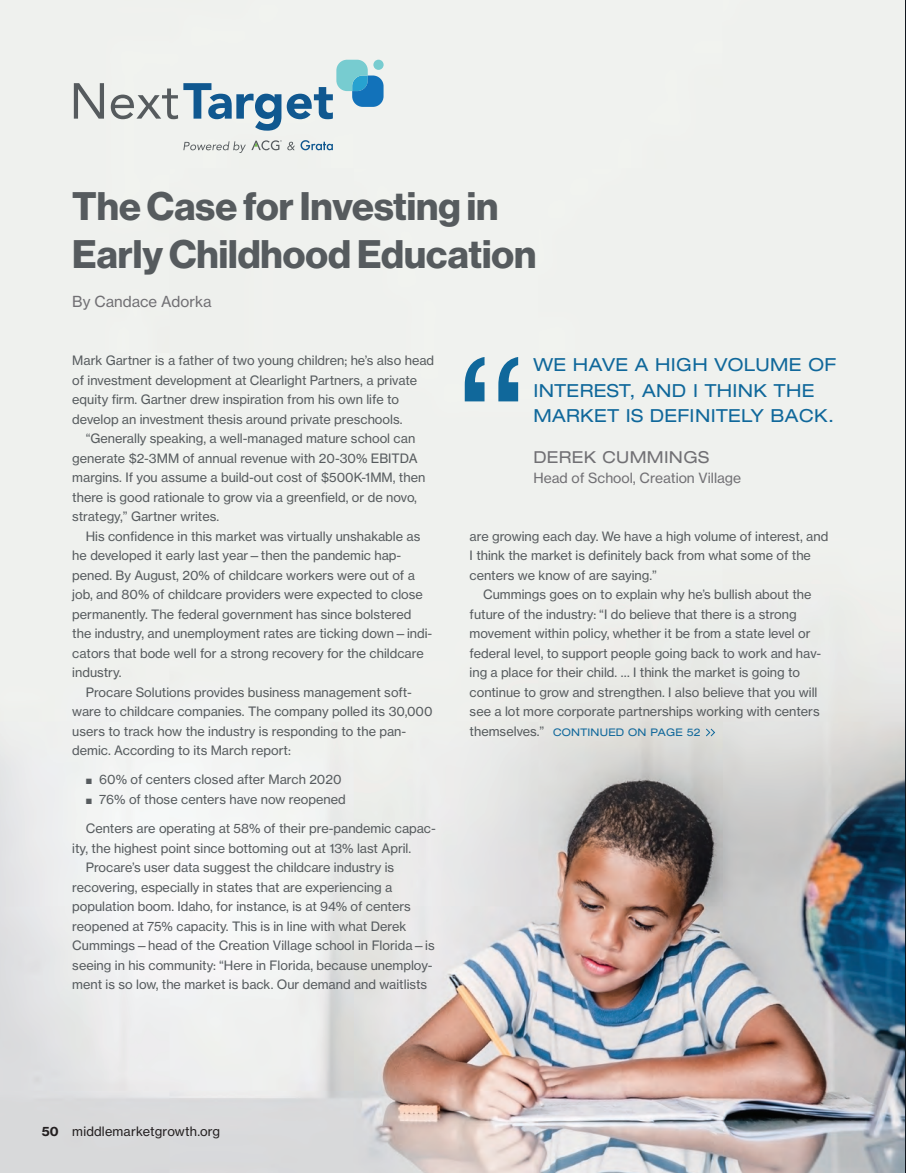
<style>
.page{position:relative;width:906px;height:1173px;background:#fff}
.page>*{position:absolute;margin:0;border:0;box-sizing:border-box;transform-origin:0 0}
.t1{font:700 39px/48.8px "Neue Haas Grotesk Display";color:#565b5e}
.t2{font:expanded 18px/25.5px "Helvetica Neue";letter-spacing:.02em;color:#10689b}
.t3{font:expanded 16.5px "Helvetica Neue";letter-spacing:.02em;color:#717074}
.t4{font:15px "Neue Haas Grotesk Text";color:#717074}
.t5{font:13.8px "Neue Haas Grotesk Text";color:#717074}
.t6{font:12.75px/19.5px "Neue Haas Grotesk Text";color:#565b5e}
.t7{font:12.75px "Neue Haas Grotesk Text";letter-spacing:.015em;color:#231f20}
.t8{font:expanded 10.5px "Helvetica Neue";letter-spacing:.02em;color:#10689b}
.s1{font-weight:700}
</style>
<div class="page">
<img style="left:0;top:0;width:905px;height:1173px">
<svg style="left:183px;top:140px;width:150px;height:13px"></svg>
<svg style="left:74px;top:83px;width:30px;height:36px"></svg>
<svg style="left:111px;top:83px;width:170px;height:48px"></svg>
<svg style="left:287px;top:60px;width:96px;height:59px"></svg>
<hr style="left:905px;top:0;width:1px;height:1173px;background:#11171f">
<svg style="left:705px;top:728px;width:10px;height:9px"></svg>
<svg style="left:465px;top:357px;width:53px;height:44px"></svg>
<svg style="left:86px;top:779px;width:6px;height:5px"></svg>
<svg style="left:86px;top:799px;width:6px;height:5px"></svg>
<h1 class="t1" style="left:72px;top:182px;width:465px">The Case for Investing in<br>Early Childhood Education</h1>
<p class="t4" style="left:72px;top:293px;width:141px">By Candace Adorka</p>
<p class="t6" style="left:72px;top:351px;width:363px">Mark Gartner is a father of two young children; he’s also head of investment development at Clearlight Partners, a private equity firm. Gartner drew inspiration from his own life to develop an investment thesis around private preschools.</p>
<p class="t6" style="left:72px;top:429px;width:354px;text-indent:14px">“Generally speaking, a well-managed mature school can generate $2-3MM of annual revenue with 20-30% EBITDA margins. If you assume a build-out cost of $500K-1MM, then there is good rationale to grow via a greenfield, or de novo, strategy,” Gartner writes.</p>
<p class="t6" style="left:86px;top:526px;width:336px">His confidence in this market was virtually unshakable as</p>
<p class="t6" style="left:72px;top:546px;width:330px">he developed it early last year—then the pandemic hap-</p>
<p class="t6" style="left:72px;top:565px;width:344px">pened. By August, 20% of childcare workers were out of a</p>
<p class="t6" style="left:72px;top:585px;width:352px">job, and 80% of childcare providers were expected to close</p>
<p class="t6" style="left:72px;top:604px;width:340px">permanently. The federal government has since bolstered</p>
<p class="t6" style="left:72px;top:624px;width:361px">the industry, and unemployment rates are ticking down—indi-</p>
<p class="t6" style="left:72px;top:643px;width:353px">cators that bode well for a strong recovery for the childcare</p>
<p class="t6" style="left:72px;top:663px;width:51px">industry.</p>
<p class="t6" style="left:86px;top:682px;width:327px">Procare Solutions provides business management soft-</p>
<p class="t6" style="left:72px;top:702px;width:362px">ware to childcare companies. The company polled its 30,000</p>
<p class="t6" style="left:72px;top:721px;width:335px">users to track how the industry is responding to the pan-</p>
<p class="t6" style="left:72px;top:741px;width:220px">demic. According to its March report:</p>
<p class="t6" style="left:99px;top:770px;width:248px">60% of centers closed after March 2020<br>76% of those centers have now reopened</p>
<p class="t6" style="left:86px;top:819px;width:351px">Centers are operating at 58% of their pre-pandemic capac-</p>
<p class="t6" style="left:72px;top:838px;width:340px">ity, the highest point since bottoming out at 13% last April.</p>
<p class="t6" style="left:86px;top:858px;width:310px">Procare’s user data suggest the childcare industry is</p>
<p class="t6" style="left:72px;top:877px;width:321px">recovering, especially in states that are experiencing a</p>
<p class="t6" style="left:72px;top:897px;width:340px">population boom. Idaho, for instance, is at 94% of centers</p>
<p class="t6" style="left:72px;top:916px;width:335px">reopened at 75% capacity. This is in line with what Derek</p>
<p class="t6" style="left:72px;top:936px;width:364px">Cummings—head of the Creation Village school in Florida—is</p>
<p class="t6" style="left:72px;top:955px;width:362px">seeing in his community: “Here in Florida, because unemploy-</p>
<p class="t6" style="left:72px;top:975px;width:356px">ment is so low, the market is back. Our demand and waitlists</p>
<h2 class="t2" style="left:533px;top:352px;width:304px">WE HAVE A HIGH VOLUME OF<br>INTEREST, AND I THINK THE<br>MARKET IS DEFINITELY BACK.</h2>
<p class="t3" style="left:533px;top:448px;width:177px">DEREK CUMMINGS</p>
<p class="t5" style="left:533px;top:469px;width:209px">Head of School, Creation Village</p>
<p class="t6" style="left:469px;top:526px;width:360px">are growing each day. We have a high volume of interest, and<br>I think the market is definitely back from what some of the centers we know of are saying.”</p>
<p class="t6" style="left:469px;top:585px;width:353px;text-indent:14px">Cummings goes on to explain why he’s bullish about the future of the industry: “I do believe that there is a strong movement within policy, whether it be from a state level or federal level, to support people going back to work and hav&shy;ing a place for their child. … I think the market is going to continue to grow and strengthen. I also believe that you will see a lot more corporate partnerships working with centers themselves.”</p>
<p class="t8" style="left:553px;top:726px;width:149px">CONTINUED ON PAGE 52</p>
<p class="t7" style="left:42px;top:1124px;width:180px"><span class="s1">50</span> middlemarketgrowth.org</p>
</div>
